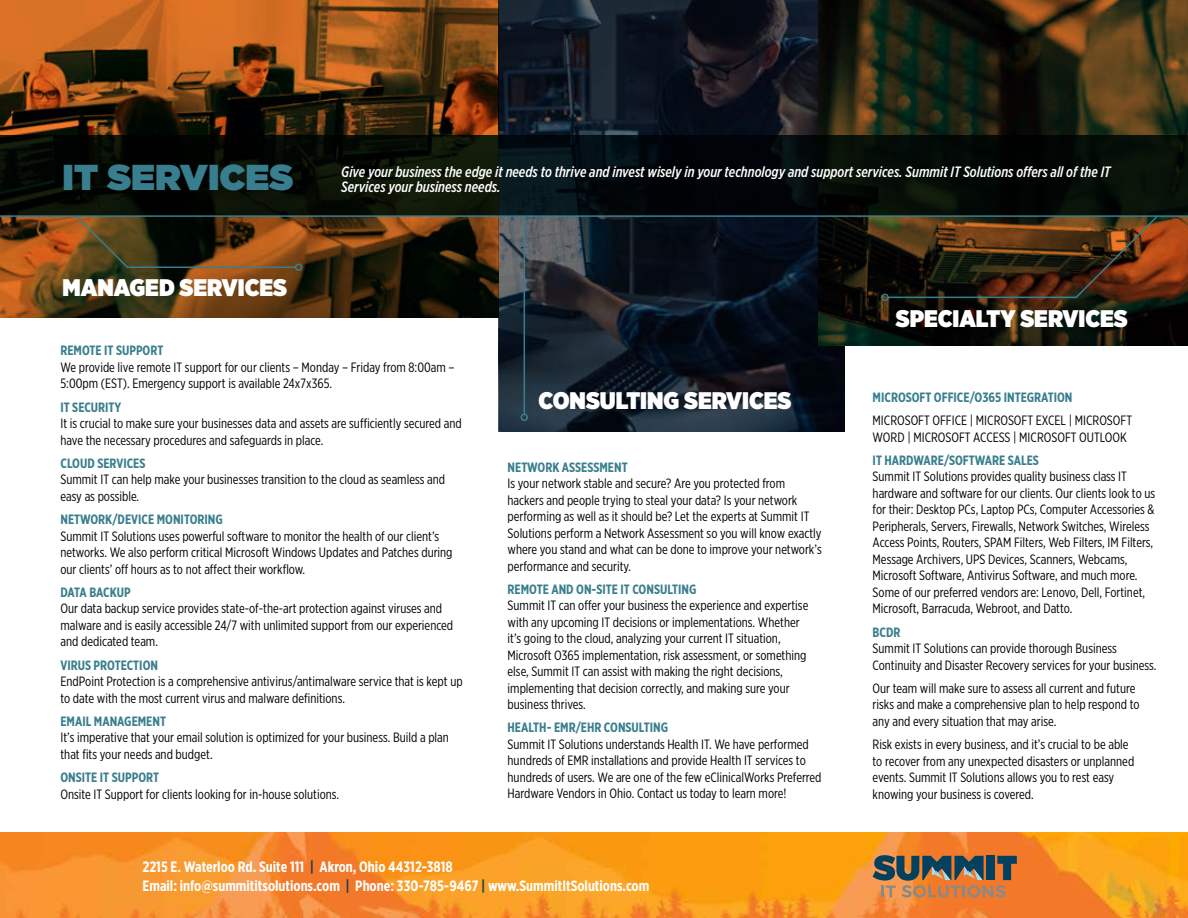
<style>
.page{position:relative;width:1188px;height:918px;background:#fff}
.page>*{position:absolute;margin:0;border:0;box-sizing:border-box;transform-origin:0 0}
.t1{font:900 36px "Gotham";color:#397e8e}
.t2{font:900 24px "Gotham Narrow";color:#fff}
.t3{font:italic 500 15px/15px "Gotham X Narrow";color:#fff}
.t4{font:700 15px/19.5px "Gotham X Narrow";color:#fff}
.t5{font:13.5px/16.5px "Gotham X Narrow";color:#000}
.t6{font:700 13.5px "Gotham X Narrow";color:#397e8e}
.s1{color:#17434d}
.s2{color:#18424c}
</style>
<div class="page">
<img style="left:0;top:0;width:499px;height:318px">
<img style="left:499px;top:0;width:346px;height:432px">
<img style="left:819px;top:0;width:369px;height:346px">
<svg style="left:0;top:135px;width:1188px;height:80px;background:#050b07"></svg>
<img style="left:0;top:833px;width:1188px;height:85px">
<svg style="left:873px;top:855px;width:144px;height:43px;background:#8f6d50"></svg>
<svg style="left:74px;top:214px;width:223px;height:55px;background:#563916"></svg>
<div style="left:295px;top:264px;width:7px;height:7px;border:2px solid #397e8e;border-radius:50%"></div>
<svg style="left:887px;top:214px;width:273px;height:85px;background:#482c13"></svg>
<div style="left:881px;top:294px;width:8px;height:7px;border:2px solid #397e8e;border-radius:50%"></div>
<hr style="left:0;top:215px;width:1188px;height:2px;background:#397e8e">
<hr style="left:524px;top:216px;width:1px;height:198px;background:#397e8e">
<div style="left:521px;top:414px;width:7px;height:7px;border:2px solid #397e8e;border-radius:50%"></div>
<h1 class="t1" style="left:63px;top:151px;width:232px">IT SERVICES</h1>
<h2 class="t2" style="left:63px;top:271px;width:226px">MANAGED SERVICES</h2>
<p class="t3" style="left:341px;top:164px;width:771px">Give your business the edge it needs to thrive and invest wisely in your technology and support services. Summit IT Solutions offers all of the IT<br>Services your business needs.</p>
<h2 class="t2" style="left:896px;top:302px;width:233px">SPECIALTY SERVICES</h2>
<p class="t6" style="left:60px;top:342px;width:104px">REMOTE IT SUPPORT</p>
<p class="t5" style="left:60px;top:359px;width:396px">We provide live remote IT support for our clients – Monday – Friday from 8:00am –<br>5:00pm (EST). Emergency support is available 24x7x365.</p>
<p class="t6" style="left:60px;top:399px;width:62px">IT SECURITY</p>
<p class="t5" style="left:60px;top:415px;width:403px">It is crucial to make sure your businesses data and assets are sufficiently secured and have the necessary procedures and safeguards in place.</p>
<p class="t6" style="left:60px;top:455px;width:87px">CLOUD SERVICES</p>
<p class="t5" style="left:60px;top:471px;width:386px">Summit IT can help make your businesses transition to the cloud as seamless and easy as possible.</p>
<p class="t6" style="left:60px;top:511px;width:164px">NETWORK/DEVICE MONITORING</p>
<p class="t5" style="left:60px;top:527px;width:394px">Summit IT Solutions uses powerful software to monitor the health of our client’s networks. We also perform critical Microsoft Windows Updates and Patches during our clients’ off hours as to not affect their workflow.</p>
<p class="t6" style="left:60px;top:584px;width:72px">DATA BACKUP</p>
<p class="t5" style="left:60px;top:600px;width:394px">Our data backup service provides state-of-the-art protection against viruses and malware and is easily accessible 24/7 with unlimited support from our experienced and dedicated team.</p>
<p class="t6" style="left:60px;top:656px;width:99px">VIRUS PROTECTION</p>
<p class="t5" style="left:60px;top:673px;width:404px">EndPoint Protection is a comprehensive antivirus/antimalware service that is kept up to date with the most current virus and malware definitions.</p>
<p class="t6" style="left:60px;top:713px;width:107px">EMAIL MANAGEMENT</p>
<p class="t5" style="left:60px;top:729px;width:390px">It’s imperative that your email solution is optimized for your business. Build a plan that fits your needs and budget.</p>
<p class="t6" style="left:60px;top:769px;width:100px">ONSITE IT SUPPORT</p>
<p class="t5" style="left:60px;top:785px;width:280px">Onsite IT Support for clients looking for in-house solutions.</p>
<h2 class="t2" style="left:538px;top:384px;width:255px">CONSULTING SERVICES</h2>
<p class="t6" style="left:508px;top:458px;width:122px">NETWORK ASSESSMENT</p>
<p class="t5" style="left:508px;top:475px;width:316px">Is your network stable and secure? Are you protected from hackers and people trying to steal your data? Is your network performing as well as it should be? Let the experts at Summit IT Solutions perform a Network Assessment so you will know exactly where you stand and what can be done to improve your network’s performance and security.</p>
<p class="t6" style="left:508px;top:581px;width:190px">REMOTE AND ON-SITE IT CONSULTING</p>
<p class="t5" style="left:508px;top:597px;width:302px">Summit IT can offer your business the experience and expertise with any upcoming IT decisions or implementations. Whether it’s going to the cloud, analyzing your current IT situation, Microsoft O365 implementation, risk assessment, or something else, Summit IT can assist with making the right decisions, implementing that decision correctly, and making sure your business thrives.</p>
<p class="t6" style="left:508px;top:719px;width:162px">HEALTH- EMR/EHR CONSULTING</p>
<p class="t5" style="left:508px;top:736px;width:316px">Summit IT Solutions understands Health IT. We have performed hundreds of EMR installations and provide Health IT services to hundreds of users. We are one of the few eClinicalWorks Preferred Hardware Vendors in Ohio. Contact us today to learn more!</p>
<p class="t4" style="left:143px;top:857px;width:508px">2215 E. Waterloo Rd. Suite 111 <span class="s1">|</span> Akron, Ohio 44312-3818<br>Email: info@summititsolutions.com <span class="s1">|</span> Phone: 330-785-9467 <span class="s2">|</span> www.SummitItSolutions.com</p>
<p class="t6" style="left:873px;top:389px;width:201px">MICROSOFT OFFICE/O365 INTEGRATION</p>
<p class="t5" style="left:873px;top:412px;width:261px">MICROSOFT OFFICE | MICROSOFT EXCEL | MICROSOFT<br>WORD | MICROSOFT ACCESS | MICROSOFT OUTLOOK</p>
<p class="t6" style="left:873px;top:452px;width:168px">IT HARDWARE/SOFTWARE SALES</p>
<p class="t5" style="left:873px;top:468px;width:284px">Summit IT Solutions provides quality business class IT hardware and software for our clients. Our clients look to us for their: Desktop PCs, Laptop PCs, Computer Accessories &amp; Peripherals, Servers, Firewalls, Network Switches, Wireless Access Points, Routers, SPAM Filters, Web Filters, IM Filters, Message Archivers, UPS Devices, Scanners, Webcams, Microsoft Software, Antivirus Software, and much more.<br>Some of our preferred vendors are: Lenovo, Dell, Fortinet, Microsoft, Barracuda, Webroot, and Datto.</p>
<p class="t6" style="left:873px;top:623px;width:29px">BCDR</p>
<p class="t5" style="left:873px;top:640px;width:285px">Summit IT Solutions can provide thorough Business<br>Continuity and Disaster Recovery services for your business.</p>
<p class="t5" style="left:873px;top:680px;width:268px">Our team will make sure to assess all current and future risks and make a comprehensive plan to help respond to any and every situation that may arise.</p>
<p class="t5" style="left:873px;top:736px;width:263px">Risk exists in every business, and it’s crucial to be able to recover from any unexpected disasters or unplanned events. Summit IT Solutions allows you to rest easy knowing your business is covered.</p>
</div>
